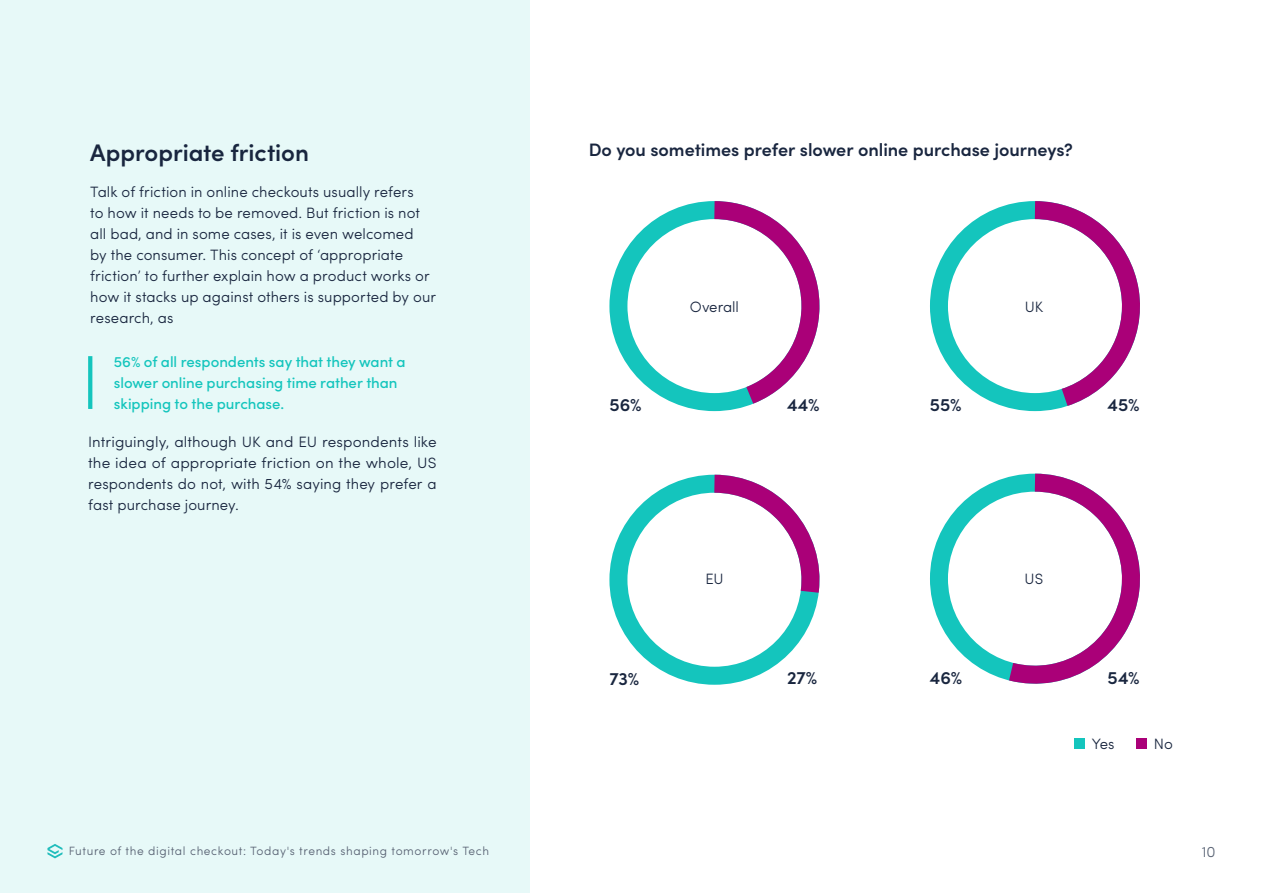
<style>
.page{position:relative;width:1263px;height:893px;background:#fff}
.page>*{position:absolute;margin:0;border:0;box-sizing:border-box;transform-origin:0 0}
.Heading_Medium{font:600 24px "Sofia Pro";color:#19263f}
.Heading_Small{font:600 18px "Sofia Pro";color:#19263f}
.Heading_Medium-2{font:300 15px/21px "Sofia Pro";letter-spacing:.005em;color:#19263f}
.Paragraph_Justified{font:300 15px/21px "Sofia Pro";letter-spacing:.005em;color:#19263f;text-align:justify}
.Pull_quote{font:500 15px/21px "Sofia Pro";letter-spacing:-.005em;color:#14c5bd}
.Paragraph{font:300 15px "Sofia Pro";letter-spacing:-.005em;color:#19263f}
.t1{font:300 15px "Sofia Pro";color:#596374}
.t2{font:300 12px "Sofia Pro";letter-spacing:.05em;color:#596374}
</style>
<div class="page">
<div style="left:0;top:0;width:529px;height:893px;background:#e7f9f8"></div>
<svg style="left:47px;top:844px;width:15px;height:14px"></svg>
<svg style="left:88px;top:356px;width:4px;height:53px"></svg>
<div style="left:609px;top:201px;width:210px;height:210px;border:18px solid #14c5bd;border-radius:50%"></div>
<svg style="left:696px;top:201px;width:124px;height:211px"></svg>
<div style="left:930px;top:201px;width:210px;height:210px;border:18px solid #14c5bd;border-radius:50%"></div>
<svg style="left:1017px;top:201px;width:123px;height:211px"></svg>
<div style="left:609px;top:475px;width:210px;height:210px;border:18px solid #14c5bd;border-radius:50%"></div>
<svg style="left:696px;top:474px;width:124px;height:138px"></svg>
<div style="left:930px;top:474px;width:210px;height:210px;border:18px solid #14c5bd;border-radius:50%"></div>
<svg style="left:989px;top:473px;width:151px;height:211px"></svg>
<div style="left:1074px;top:738px;width:10px;height:11px;background:#14c5bd"></div>
<div style="left:1136px;top:738px;width:10px;height:11px;background:#aa0078"></div>
<p class="Heading_Medium" style="left:90px;top:134px;width:220px">Appropriate friction</p>
<p class="Heading_Medium-2" style="left:90px;top:180px;width:347px">Talk of friction in online checkouts usually refers<br>to how it needs to be removed. But friction is not all bad, and in some cases, it is even welcomed<br>by the consumer. This concept of ‘appropriate friction’ to further explain how a product works or how it stacks up against others is supported by our research, as</p>
<p class="Pull_quote" style="left:114px;top:350px;width:293px">56% of all respondents say that they want a slower online purchasing time rather than skipping to the purchase.</p>
<p class="Paragraph_Justified" style="left:88px;top:430px;width:350px">Intriguingly, although UK and EU respondents like the idea of appropriate friction on the whole, US respondents do not, with 54% saying they prefer a fast purchase journey.</p>
<p class="t2" style="left:69px;top:842px;width:422px">Future of the digital checkout: Today's trends shaping tomorrow's Tech</p>
<p class="Heading_Small" style="left:589px;top:137px;width:486px">Do you sometimes prefer slower online purchase journeys?</p>
<p class="Paragraph" style="left:690px;top:295px;width:50px">Overall</p>
<p class="Paragraph" style="left:1025px;top:295px;width:20px">UK</p>
<p class="Heading_Small" style="left:609px;top:391px;width:34px">56%</p>
<p class="Heading_Small" style="left:787px;top:391px;width:34px">44%</p>
<p class="Heading_Small" style="left:930px;top:391px;width:33px">55%</p>
<p class="Heading_Small" style="left:1107px;top:391px;width:33px">45%</p>
<p class="Paragraph" style="left:705px;top:568px;width:20px">EU</p>
<p class="Paragraph" style="left:1024px;top:568px;width:20px">US</p>
<p class="Heading_Small" style="left:609px;top:665px;width:31px">73%</p>
<p class="Heading_Small" style="left:787px;top:664px;width:32px">27%</p>
<p class="Heading_Small" style="left:930px;top:664px;width:34px">46%</p>
<p class="Heading_Small" style="left:1107px;top:664px;width:33px">54%</p>
<p class="Paragraph" style="left:1092px;top:733px;width:24px">Yes</p>
<p class="Paragraph" style="left:1154px;top:733px;width:21px">No</p>
<p class="t1" style="left:1202px;top:840px;width:15px">10</p>
</div>
